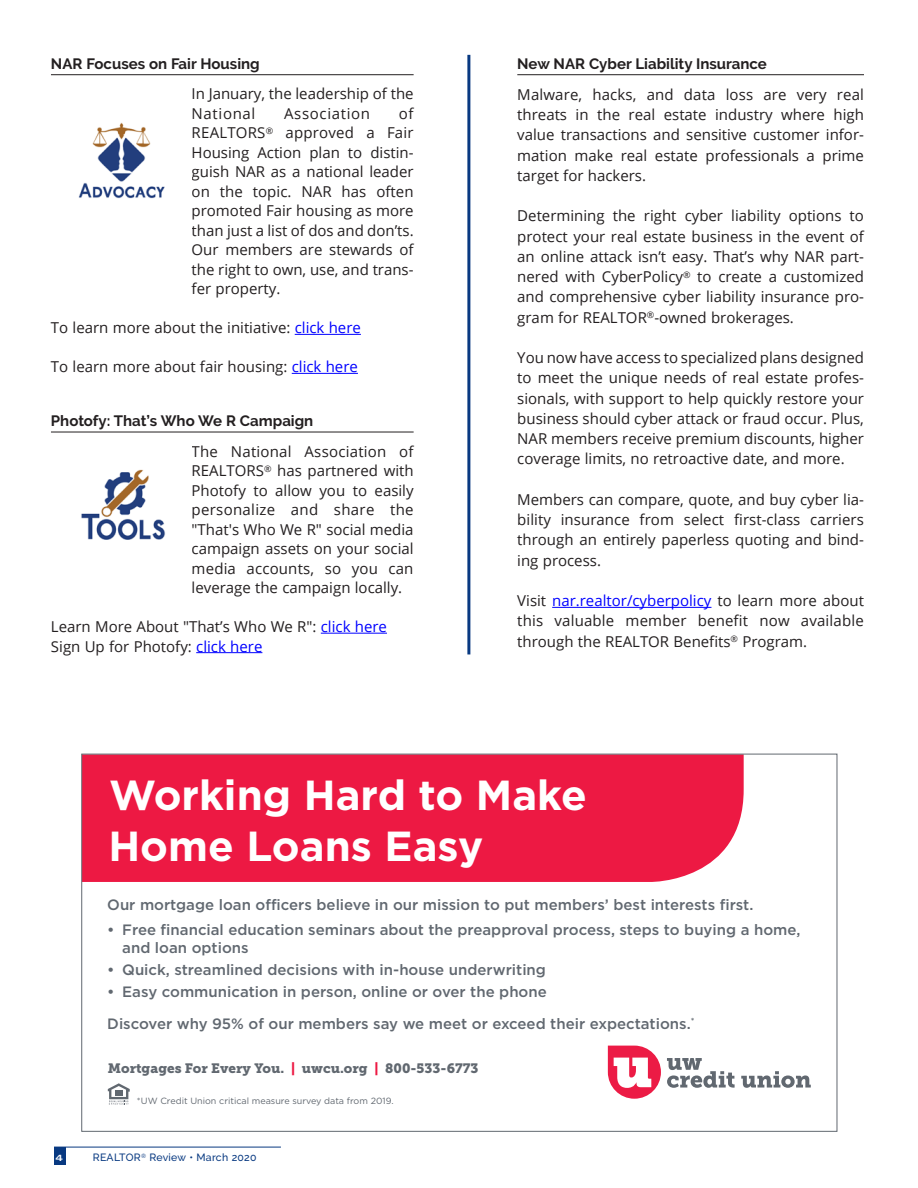
<style>
.page{position:relative;width:918px;height:1188px;background:#fff}
.page>*{position:absolute;margin:0;border:0;box-sizing:border-box;transform-origin:0 0}
.t1{font:700 42px/50.4px "Gotham";color:#fff}
.t2{font:15px/20.2px "Open Sans";color:#231f20;text-align:justify}
.t3{font:500 15px/18px "Gotham";color:#616870}
.t4{font:700 15px "Raleway";color:#231f20}
.t5{font:15px "Open Sans";letter-spacing:.045em;color:#231f20}
.t6{font:13.5px "Museo Slab 900";color:#616870}
.t7{font:500 10.5px "Raleway";letter-spacing:.025em;color:#083981}
.t8{font:9px "Gotham";color:#616870}
.t9{font:700 9px "Univers";color:#fff;scale:1.32 1}
.s1{color:#00f}
.s2{color:#ed1943}
</style>
<div class="page">
<div style="left:54px;top:1147px;width:11px;height:17px;background:#083981"></div>
<hr style="left:54px;top:1147px;width:227px;height:1px;background:#083981">
<hr style="left:517px;top:74px;width:347px;height:1px;background:#231f20">
<hr style="left:552px;top:607px;width:159px;height:1px;background:#00f">
<hr style="left:467px;top:55px;width:3px;height:599px;background:#083981">
<hr style="left:51px;top:74px;width:363px;height:1px;background:#231f20">
<hr style="left:295px;top:334px;width:66px;height:1px;background:#00f">
<hr style="left:292px;top:373px;width:66px;height:1px;background:#00f">
<hr style="left:51px;top:432px;width:363px;height:1px;background:#231f20">
<hr style="left:321px;top:633px;width:66px;height:1px;background:#00f">
<hr style="left:196px;top:652px;width:66px;height:1px;background:#00f">
<div style="left:83px;top:756px;width:661px;height:126px;background:#ed1943"></div>
<div style="left:608px;top:1046px;width:53px;height:53px;background:#ec1b45;border-radius:27px"></div>
<svg style="left:614px;top:1058px;width:37px;height:30px"></svg>
<svg style="left:667px;top:1058px;width:68px;height:30px"></svg>
<svg style="left:741px;top:1071px;width:70px;height:17px"></svg>
<svg style="left:108px;top:1083px;width:22px;height:22px"></svg>
<img style="left:78px;top:122px;width:87px;height:77px">
<img style="left:81px;top:469px;width:85px;height:71px">
<p class="t4" style="left:51px;top:55px;width:210px">NAR Focuses on Fair Housing</p>
<p class="t2" style="left:192px;top:84px;width:224px;line-height:19.5px">In January, the leadership of the<br>National</p>
<p class="t2" style="left:192px;top:103px;width:224px;line-height:19.5px;text-indent:207px">of REALTORS<sup>®</sup> approved a Fair Housing Action plan to distin&shy;guish NAR as a national leader on the topic. NAR has often promoted Fair housing as more than just a list of dos and don’ts.<br>Our members are stewards of the right to own, use, and trans&shy;fer property.</p>
<p class="t2" style="left:51px;top:317px;width:311px">To learn more about the initiative: <span class="s1">click here</span></p>
<p class="t2" style="left:51px;top:356px;width:308px">To learn more about fair housing: <span class="s1">click here</span></p>
<p class="t4" style="left:51px;top:412px;width:264px">Photofy: That’s Who We R Campaign</p>
<p class="t2" style="left:192px;top:441px;width:224px;line-height:19.5px">The National Association of REALTORS<sup>®</sup> has partnered with Photofy to allow you to easily personalize and share the "That's Who We R" social media campaign assets on your social media accounts, so you can leverage the campaign locally.</p>
<p class="t2" style="left:51px;top:616px;width:338px;line-height:19.5px">Learn More About "That’s Who We R": <span class="s1">click here<br></span>Sign Up for Photofy: <span class="s1">click here</span></p>
<p class="t5" style="left:284px;top:103px;width:88px">Association</p>
<p class="t4" style="left:517px;top:55px;width:251px">New NAR Cyber Liability Insurance</p>
<p class="t2" style="left:517px;top:84px;width:348px">Malware, hacks, and data loss are very real threats in the real estate industry where high value transactions and sensitive customer infor&shy;mation make real estate professionals a prime target for hackers.</p>
<p class="t2" style="left:517px;top:206px;width:348px">Determining the right cyber liability options to protect your real estate business in the event of an online attack isn’t easy. That’s why NAR part&shy;nered with CyberPolicy<sup>®</sup> to create a customized and comprehensive cyber liability insurance pro&shy;gram for REALTOR<sup>®</sup>-owned brokerages.</p>
<p class="t2" style="left:517px;top:347px;width:348px">You now have access to specialized plans designed to meet the unique needs of real estate profes&shy;sionals, with support to help quickly restore your business should cyber attack or fraud occur. Plus, NAR members receive premium discounts, higher coverage limits, no retroactive date, and more.</p>
<p class="t2" style="left:517px;top:489px;width:348px">Members can compare, quote, and buy cyber lia&shy;bility insurance from select first-class carriers through an entirely paperless quoting and bind&shy;ing process.</p>
<p class="t2" style="left:517px;top:590px;width:348px">Visit <span class="s1">nar.realtor/cyberpolicy</span> to learn more about this valuable member benefit now available through the REALTOR Benefits<sup>®</sup> Program.</p>
<h1 class="t1" style="left:108px;top:770px;width:480px">Working Hard to Make<br>Home Loans Easy</h1>
<p class="t3" style="left:107px;top:895px;width:648px">Our mortgage loan officers believe in our mission to put members’ best interests first.</p>
<p class="t3" style="left:122px;top:920px;width:680px;text-indent:-15px">• Free financial education seminars about the preapproval process, steps to buying a home, and loan options</p>
<p class="t3" style="left:107px;top:960px;width:440px">• Quick, streamlined decisions with in-house underwriting</p>
<p class="t3" style="left:107px;top:976px;width:589px;line-height:31.5px">• Easy communication in person, online or over the phone<br>Discover why 95% of our members say we meet or exceed their expectations.<sup>*</sup></p>
<p class="t6" style="left:108px;top:1061px;width:372px">Mortgages For Every You. <span class="s2">|</span> uwcu.org <span class="s2">|</span> 800-533-6773</p>
<p class="t8" style="left:137px;top:1095px;width:258px">*UW Credit Union critical measure survey data from 2019.</p>
<p class="t9" style="left:56px;top:1153px;width:7px">4</p>
<p class="t7" style="left:93px;top:1152px;width:165px">REALTOR<sup>®</sup> Review • March 2020</p>
</div>
